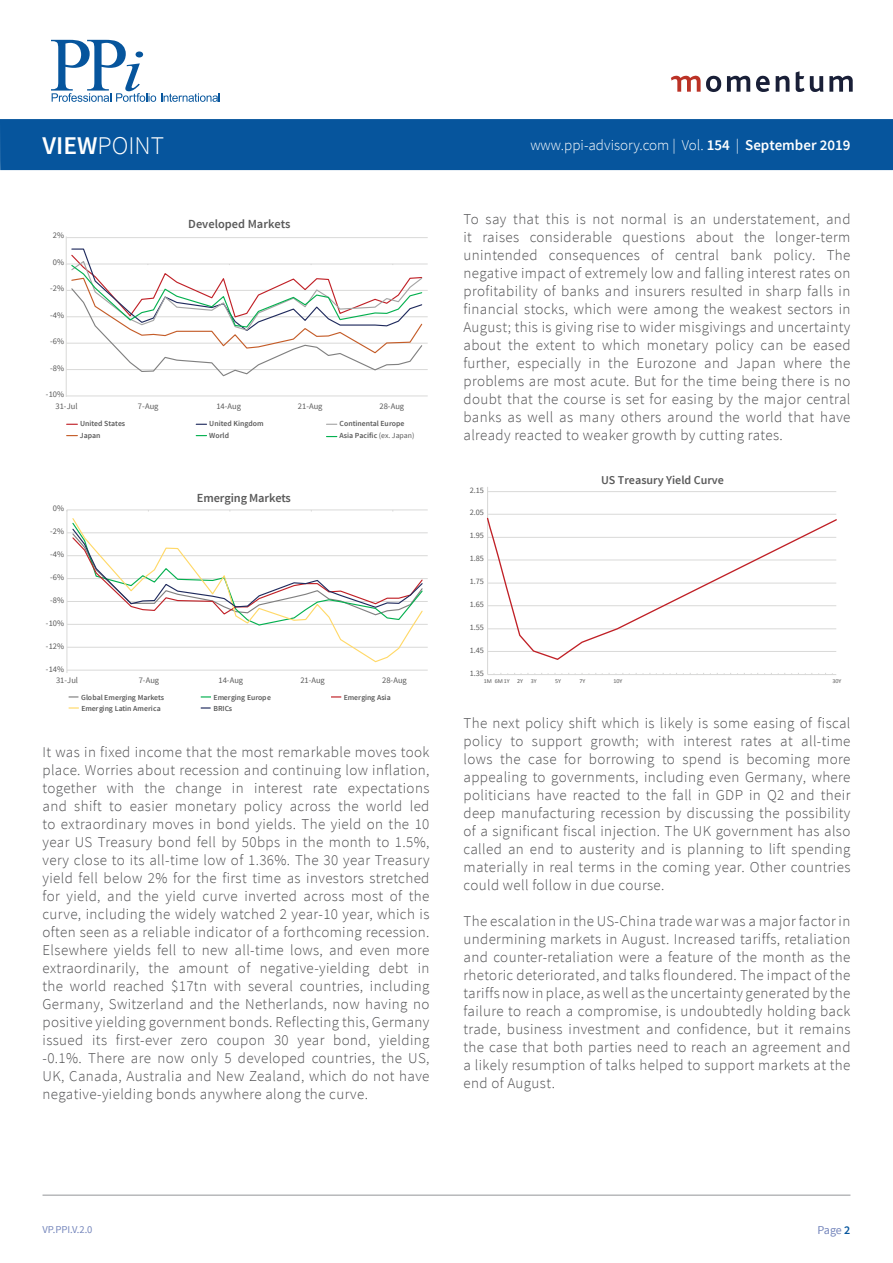
<style>
.page{position:relative;width:893px;height:1263px;background:#fff}
.page>*{position:absolute;margin:0;border:0;box-sizing:border-box;transform-origin:0 0}
.t1{font:300 25.5px "Source Sans Pro";color:#fff}
.t2{font:300 15px/18px "Source Sans Pro";letter-spacing:.025em;color:#4d4d4f;text-align:justify}
.t3{font:300 15px "Source Sans Pro";color:#fff}
.t4{font:600 12.3px "Source Sans Pro";color:#5a5a5a}
.t5{font:600 12px "Source Sans Pro";color:#5a5a5a}
.t6{font:12px "Source Sans Pro";color:#7485bb}
.t7{font:10.5px "Source Sans Pro";color:#7485bb}
.t8{font:8.55px "Source Sans Pro";letter-spacing:-.005em;color:#5a5a5a}
.t9{font:8.4px "Source Sans Pro";letter-spacing:-.005em;color:#5a5a5a}
.t10{font:8.25px "Source Sans Pro";letter-spacing:-.005em;color:#5a5a5a}
.t11{font:600 7.8px "Source Sans Pro";color:#5a5a5a}
.t12{font:600 7.65px "Source Sans Pro";color:#5a5a5a}
.t13{font:6px "Calibri";letter-spacing:-.005em;color:#5a5a5a}
.s1{font-weight:600}
.s2{font-weight:400}
.s3{font-weight:600;color:#06559d}
</style>
<div class="page">
<div style="left:0;top:119px;width:893px;height:51px;background:#06559d"></div>
<svg style="left:727px;top:76px;width:23px;height:16px"></svg>
<svg style="left:756px;top:76px;width:14px;height:16px"></svg>
<svg style="left:776px;top:76px;width:13px;height:16px"></svg>
<svg style="left:796px;top:71px;width:8px;height:21px"></svg>
<svg style="left:810px;top:76px;width:13px;height:16px"></svg>
<svg style="left:829px;top:76px;width:24px;height:16px"></svg>
<svg style="left:671px;top:76px;width:50px;height:16px"></svg>
<svg style="left:51px;top:40px;width:169px;height:62px"></svg>
<hr style="left:43px;top:1195px;width:807px;height:1px;background:#939598">
<hr style="left:66px;top:236px;width:1px;height:161px;background:#d9d9d8">
<hr style="left:66px;top:264px;width:362px;height:1px;background:#d9d9d8">
<hr style="left:66px;top:237px;width:362px;height:1px;background:#d9d9d8">
<hr style="left:66px;top:290px;width:362px;height:1px;background:#d9d9d8">
<hr style="left:66px;top:316px;width:362px;height:1px;background:#d9d9d8">
<hr style="left:66px;top:343px;width:362px;height:1px;background:#d9d9d8">
<hr style="left:66px;top:369px;width:362px;height:1px;background:#d9d9d8">
<hr style="left:66px;top:396px;width:362px;height:1px;background:#d9d9d8">
<svg style="left:67px;top:248px;width:356px;height:129px"></svg>
<hr style="left:67px;top:510px;width:1px;height:163px;background:#d9d9d8">
<hr style="left:67px;top:510px;width:361px;height:1px;background:#d9d9d8">
<hr style="left:67px;top:532px;width:361px;height:1px;background:#d9d9d8">
<hr style="left:67px;top:555px;width:361px;height:1px;background:#d9d9d8">
<hr style="left:67px;top:578px;width:361px;height:1px;background:#d9d9d8">
<hr style="left:67px;top:601px;width:361px;height:1px;background:#d9d9d8">
<hr style="left:67px;top:624px;width:361px;height:1px;background:#d9d9d8">
<hr style="left:67px;top:647px;width:361px;height:1px;background:#d9d9d8">
<hr style="left:67px;top:670px;width:361px;height:1px;background:#d9d9d8">
<svg style="left:72px;top:518px;width:341px;height:145px"></svg>
<svg style="left:71px;top:522px;width:353px;height:104px"></svg>
<svg style="left:69px;top:707px;width:10px;height:2px"></svg>
<svg style="left:201px;top:707px;width:10px;height:2px"></svg>
<hr style="left:488px;top:491px;width:348px;height:1px;background:#d9d9d8">
<hr style="left:488px;top:514px;width:348px;height:1px;background:#d9d9d8">
<hr style="left:488px;top:674px;width:348px;height:1px;background:#d9d9d8">
<hr style="left:487px;top:487px;width:1px;height:187px;background:#d9d9d8">
<svg style="left:487px;top:517px;width:350px;height:143px"></svg>
<h1 class="t1" style="left:43px;top:130px;width:123px"><span class="s1">VIEW</span>POINT</h1>
<p class="t3" style="left:530px;top:136px;width:322px">www.ppi-advisory.com | Vol. <span class="s1">154</span> | <span class="s1">September 2019</span></p>
<p class="t8" style="left:53px;top:230px;width:13px">2%</p>
<p class="t8" style="left:53px;top:257px;width:13px">0%</p>
<p class="t8" style="left:50px;top:283px;width:16px">-2%</p>
<p class="t8" style="left:50px;top:310px;width:16px">-4%</p>
<p class="t8" style="left:50px;top:336px;width:16px">-6%</p>
<p class="t8" style="left:50px;top:363px;width:16px">-8%</p>
<p class="t8" style="left:46px;top:389px;width:20px">-10%</p>
<p class="t4" style="left:188px;top:216px;width:104px">Developed Markets</p>
<p class="t8" style="left:56px;top:401px;width:24px">31-Jul</p>
<p class="t8" style="left:138px;top:401px;width:22px">7-Aug</p>
<p class="t8" style="left:216px;top:401px;width:26px">14-Aug</p>
<p class="t8" style="left:298px;top:401px;width:26px">21-Aug</p>
<p class="t8" style="left:380px;top:401px;width:26px">28-Aug</p>
<p class="t11" style="left:80px;top:419px;width:47px">United States</p>
<p class="t11" style="left:209px;top:419px;width:56px">United Kingdom</p>
<p class="t11" style="left:340px;top:419px;width:66px">Continental Europe</p>
<p class="t11" style="left:80px;top:430px;width:22px">Japan</p>
<p class="t11" style="left:209px;top:430px;width:21px">World</p>
<p class="t11" style="left:340px;top:431px;width:76px">Asia Pacific <span class="s2">(ex. Japan)</span></p>
<p class="t9" style="left:53px;top:503px;width:13px">0%</p>
<p class="t9" style="left:50px;top:526px;width:16px">-2%</p>
<p class="t9" style="left:50px;top:549px;width:16px">-4%</p>
<p class="t9" style="left:50px;top:572px;width:16px">-6%</p>
<p class="t9" style="left:50px;top:595px;width:16px">-8%</p>
<p class="t9" style="left:46px;top:618px;width:20px">-10%</p>
<p class="t9" style="left:46px;top:641px;width:20px">-12%</p>
<p class="t9" style="left:46px;top:664px;width:20px">-14%</p>
<p class="t4" style="left:197px;top:490px;width:95px">EmergingMarkets</p>
<p class="t9" style="left:56px;top:675px;width:23px">31-Jul</p>
<p class="t9" style="left:139px;top:675px;width:22px">7-Aug</p>
<p class="t9" style="left:218px;top:675px;width:26px">14-Aug</p>
<p class="t9" style="left:300px;top:675px;width:26px">21-Aug</p>
<p class="t9" style="left:382px;top:675px;width:26px">28-Aug</p>
<p class="t12" style="left:81px;top:692px;width:84px">Global Emerging Markets</p>
<p class="t12" style="left:213px;top:692px;width:59px">Emerging Europe</p>
<p class="t12" style="left:344px;top:692px;width:49px">Emerging Asia</p>
<p class="t12" style="left:81px;top:703px;width:81px">Emerging Latin America</p>
<p class="t12" style="left:213px;top:703px;width:20px">BRICs</p>
<p class="t2" style="left:43px;top:743px;width:388px">It was in fixed income that the most remarkable moves took place. Worries about recession and continuing low inflation, together with the change in interest rate expectations and shift to easier monetary policy across the world led to extraordinary moves in bond yields. The yield on the 10 year US Treasury bond fell by 50bps in the month to 1.5%, very close to its all-time low of 1.36%. The 30 year Treasury yield fell below 2% for the first time as investors stretched for yield, and the yield curve inverted across most of the curve, including the widely watched 2 year-10 year, which is often seen as a reliable indicator of a forthcoming recession.<br>Elsewhere yields fell to new all-time lows, and even more extraordinarily, the amount of negative-yielding debt in the world reached $17tn with several countries, including Germany, Switzerland and the Netherlands, now having no positive yielding government bonds. Reflecting this, Germany issued its first-ever zero coupon 30 year bond, yielding -0.1%. There are now only 5 developed countries, the US, UK, Canada, Australia and New Zealand, which do not have negative-yielding bonds anywhere along the curve.</p>
<p class="t2" style="left:463px;top:210px;width:388px">To say that this is not normal is an understatement, and it raises considerable questions about the longer-term unintended consequences of central bank policy. The negative impact of extremely low and falling interest rates on profitability of banks and insurers resulted in sharp falls in financial stocks, which were among the weakest sectors in August; this is giving rise to wider misgivings and uncertainty about the extent to which monetary policy can be eased further, especially in the Eurozone and Japan where the problems are most acute. But for the time being there is no doubt that the course is set for easing by the major central banks as well as many others around the world that have already reacted to weaker growth by cutting rates.</p>
<p class="t10" style="left:470px;top:485px;width:16px">2.15</p>
<p class="t10" style="left:470px;top:508px;width:16px">2.05</p>
<p class="t10" style="left:470px;top:530px;width:16px">1.95</p>
<p class="t10" style="left:470px;top:553px;width:16px">1.85</p>
<p class="t10" style="left:470px;top:576px;width:16px">1.75</p>
<p class="t10" style="left:470px;top:599px;width:16px">1.65</p>
<p class="t10" style="left:470px;top:622px;width:16px">1.55</p>
<p class="t10" style="left:470px;top:645px;width:16px">1.45</p>
<p class="t10" style="left:470px;top:668px;width:16px">1.35</p>
<p class="t5" style="left:601px;top:472px;width:124px">US Treasury Yield Curve</p>
<p class="t13" style="left:484px;top:677px;width:27px">1M 6M 1Y</p>
<p class="t13" style="left:517px;top:677px;width:7px">2Y</p>
<p class="t13" style="left:531px;top:677px;width:7px">3Y</p>
<p class="t13" style="left:555px;top:677px;width:7px">5Y</p>
<p class="t13" style="left:579px;top:677px;width:7px">7Y</p>
<p class="t13" style="left:613px;top:677px;width:10px">10Y</p>
<p class="t13" style="left:832px;top:677px;width:10px">30Y</p>
<p class="t2" style="left:463px;top:714px;width:388px">The next policy shift which is likely is some easing of fiscal policy to support growth; with interest rates at all-time lows the case for borrowing to spend is becoming more appealing to governments, including even Germany, where politicians have reacted to the fall in GDP in Q2 and their deep manufacturing recession by discussing the possibility of a significant fiscal injection. The UK government has also called an end to austerity and is planning to lift spending materially in real terms in the coming year. Other countries could well follow in due course.</p>
<p class="t2" style="left:463px;top:912px;width:388px">The escalation in the US-China trade war was a major factor in undermining markets in August. Increased tariffs, retaliation and counter-retaliation were a feature of the month as the rhetoric deteriorated, and talks floundered. The impact of the tariffs now in place, as well as the uncertainty generated by the failure to reach a compromise, is undoubtedly holding back trade, business investment and confidence, but it remains the case that both parties need to reach an agreement and a likely resumption of talks helped to support markets at the end of August.</p>
<p class="t7" style="left:43px;top:1222px;width:52px">VP.PPI.V.2.0</p>
<p class="t6" style="left:817px;top:1222px;width:34px">Page <span class="s3">2</span></p>
</div>
